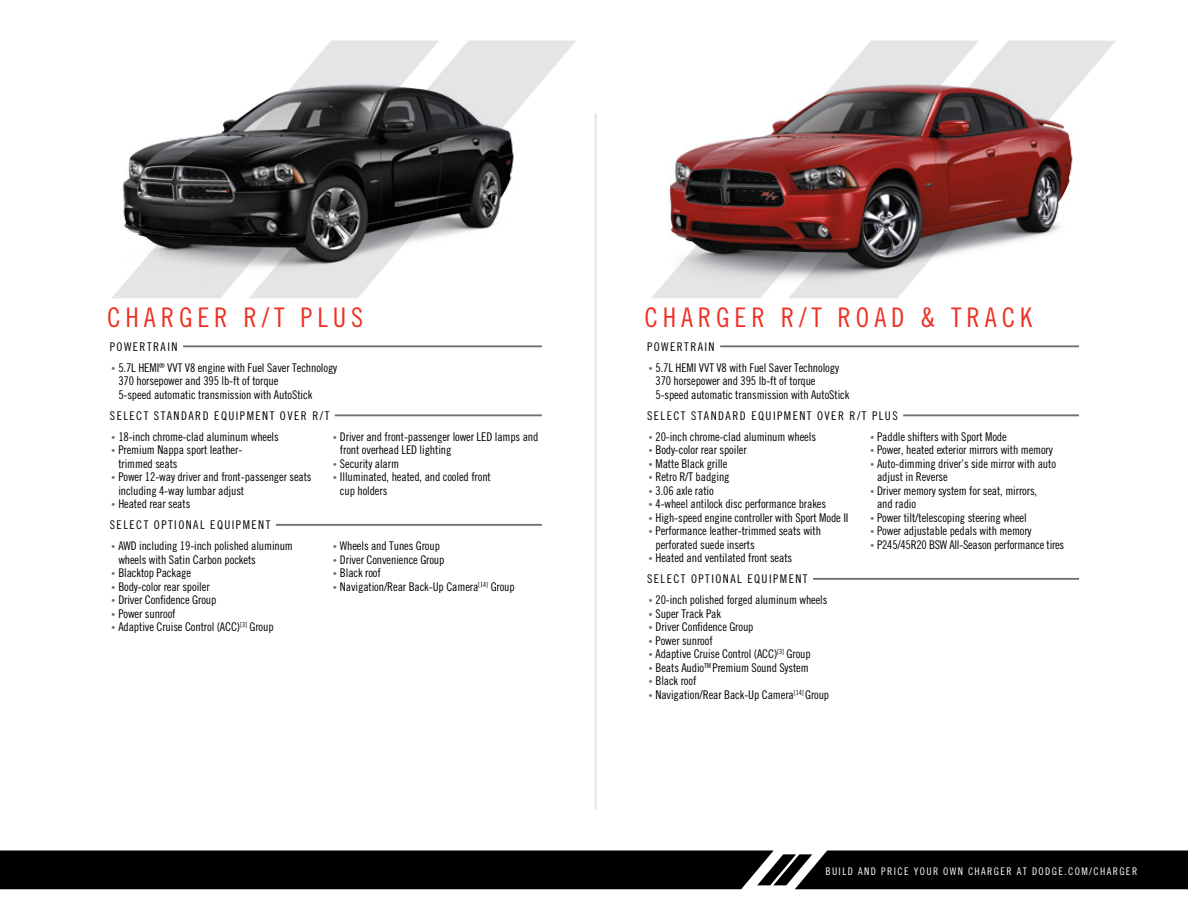
<style>
.page{position:relative;width:1188px;height:918px;background:#fff}
.page>*{position:absolute;margin:0;border:0;box-sizing:border-box;transform-origin:0 0}
.t1{font:27px "Trade Gothic Cond Eighteen";letter-spacing:.18em;color:#ee3124}
.t2{font:12px/13.5px "Trade Gothic Cond Eighteen";letter-spacing:-.01em;color:#000}
.t3{font:12px "Trade Gothic Cond Eighteen";letter-spacing:.12em;color:#000}
.t4{font:10.5px "Trade Gothic Cond Eighteen";letter-spacing:.13em;color:#fff}
.s1{font-family:"Corporate S";font-size:10.5px;color:#717073}
</style>
<div class="page">
<hr style="left:595px;top:113px;width:2px;height:697px;background:#e2e3e4">
<img style="left:112px;top:40px;width:458px;height:258px">
<img style="left:652px;top:40px;width:464px;height:258px">
<img style="left:123px;top:85px;width:390px;height:176px">
<img style="left:670px;top:85px;width:402px;height:182px">
<hr style="left:110px;top:345px;width:432px;height:2px;background:#717073">
<div style="left:110px;top:343px;width:73px;height:8px;background:#fff"></div>
<hr style="left:110px;top:414px;width:432px;height:2px;background:#717073">
<div style="left:110px;top:412px;width:225px;height:8px;background:#fff"></div>
<hr style="left:110px;top:524px;width:432px;height:2px;background:#717073">
<div style="left:110px;top:522px;width:166px;height:7px;background:#fff"></div>
<hr style="left:647px;top:345px;width:432px;height:2px;background:#717073">
<div style="left:647px;top:343px;width:73px;height:8px;background:#fff"></div>
<hr style="left:647px;top:414px;width:432px;height:2px;background:#717073">
<div style="left:647px;top:412px;width:256px;height:8px;background:#fff"></div>
<hr style="left:647px;top:578px;width:432px;height:2px;background:#717073">
<div style="left:647px;top:576px;width:166px;height:7px;background:#fff"></div>
<div style="left:0;top:850px;width:1188px;height:39px;background:#000"></div>
<h1 class="t1" style="left:107px;top:302px;width:255px">CHARGE R R/T PL US</h1>
<h1 class="t1" style="left:644px;top:302px;width:388px">CHARGE R R/t ROAD &amp; TRACK</h1>
<p class="t2" style="left:110px;top:340px;width:8px">POWE</p>
<p class="t2" style="left:140px;top:340px;width:34px">RTRAIN</p>
<p class="t2" style="left:118px;top:361px;width:220px;text-indent:-8px"><span class="s1">•</span> 5.7L HEMI <sup>®</sup> VVT V8 engine with Fuel Saver Technology<br>370 horsepower and 395 lb-ft of torque<br>5-speed automatic transmission with AutoStick</p>
<p class="t3" style="left:110px;top:408px;width:221px">Select standar d equ ipment over R/T</p>
<p class="t2" style="left:110px;top:430px;width:170px"><span class="s1">•</span> 18-inch chrome-clad aluminum wheels</p>
<p class="t2" style="left:118px;top:443px;width:126px;text-indent:-8px"><span class="s1">•</span> Premium Nappa sport leather&shy;trimmed seats</p>
<p class="t2" style="left:118px;top:470px;width:195px;text-indent:-8px"><span class="s1">•</span> Power 12-way driver and front-passenger seats including 4-way lumbar adjust</p>
<p class="t2" style="left:110px;top:497px;width:82px"><span class="s1">•</span> Heated rear seats</p>
<p class="t2" style="left:647px;top:340px;width:8px">POWE</p>
<p class="t2" style="left:677px;top:340px;width:34px">RTRAIN</p>
<p class="t2" style="left:655px;top:361px;width:196px;text-indent:-8px"><span class="s1">•</span> 5.7L HEMI VVT V8 with Fuel Saver Technology<br>370 horsepower and 395 lb-ft of torque<br>5-speed automatic transmission with AutoStick</p>
<p class="t3" style="left:647px;top:408px;width:252px">select standar d equ ipment over r/t plus</p>
<p class="t2" style="left:647px;top:430px;width:170px"><span class="s1">•</span> 20-inch chrome-clad aluminum wheels</p>
<p class="t2" style="left:647px;top:443px;width:101px"><span class="s1">•</span> Body-color rear spoiler</p>
<p class="t2" style="left:647px;top:457px;width:82px"><span class="s1">•</span> Matte Black grille</p>
<p class="t2" style="left:647px;top:470px;width:84px"><span class="s1">•</span> Retro R/T badging</p>
<p class="t2" style="left:647px;top:484px;width:68px"><span class="s1">•</span> 3.06 axle ratio</p>
<p class="t2" style="left:647px;top:497px;width:181px"><span class="s1">•</span> 4-wheel antilock disc performance brakes</p>
<p class="t2" style="left:647px;top:511px;width:200px"><span class="s1">•</span> High-speed engine controller with Sport Mode II</p>
<p class="t2" style="left:655px;top:524px;width:167px;text-indent:-8px"><span class="s1">•</span> Performance leather-trimmed seats with perforated suede inserts</p>
<p class="t2" style="left:647px;top:551px;width:147px"><span class="s1">•</span> Heated and ventilated front seats</p>
<p class="t2" style="left:340px;top:430px;width:200px;text-indent:-8px"><span class="s1">•</span> Driver and front-passenger lower LED lamps and front overhead LED lighting</p>
<p class="t2" style="left:332px;top:457px;width:69px"><span class="s1">•</span> Security alarm</p>
<p class="t2" style="left:340px;top:470px;width:152px;text-indent:-8px"><span class="s1">•</span> Illuminated, heated, and cooled front cup holders</p>
<p class="t2" style="left:869px;top:430px;width:140px"><span class="s1">•</span> Paddle shifters with Sport Mode</p>
<p class="t2" style="left:869px;top:443px;width:186px"><span class="s1">•</span> Power, heated exterior mirrors with memory</p>
<p class="t2" style="left:877px;top:457px;width:180px;text-indent:-8px"><span class="s1">•</span> Auto-dimming driver’s side mirror with auto adjust in Reverse</p>
<p class="t2" style="left:877px;top:484px;width:162px;text-indent:-8px"><span class="s1">•</span> D river memory system for seat, mirrors, and radio</p>
<p class="t2" style="left:869px;top:511px;width:160px"><span class="s1">•</span> Power tilt/telescoping steering wheel</p>
<p class="t2" style="left:869px;top:524px;width:164px"><span class="s1">•</span> Power adjustable pedals with memory</p>
<p class="t2" style="left:869px;top:538px;width:197px"><span class="s1">•</span> P245/45R20 BSW All-Season performance tires</p>
<p class="t2" style="left:110px;top:518px;width:8px">SELE</p>
<p class="t3" style="left:136px;top:518px;width:136px">Ct Optional equ ipment</p>
<p class="t2" style="left:118px;top:539px;width:176px;text-indent:-8px"><span class="s1">•</span> AWD including 19-inch polished aluminum wheels with Satin Carbon pockets</p>
<p class="t2" style="left:110px;top:566px;width:83px"><span class="s1">•</span> Blacktop Package</p>
<p class="t2" style="left:110px;top:580px;width:101px"><span class="s1">•</span> Body-color rear spoiler</p>
<p class="t2" style="left:110px;top:593px;width:108px"><span class="s1">•</span> Driver Confidence Group</p>
<p class="t2" style="left:110px;top:607px;width:67px"><span class="s1">•</span> Power sunroof</p>
<p class="t2" style="left:110px;top:620px;width:165px"><span class="s1">•</span> Adaptive Cruise Control (ACC)<sup>[3]</sup> Group</p>
<p class="t2" style="left:332px;top:539px;width:110px"><span class="s1">•</span> Wheels and Tunes Group</p>
<p class="t2" style="left:332px;top:553px;width:114px"><span class="s1">•</span> Driver Convenience Group</p>
<p class="t2" style="left:332px;top:566px;width:51px"><span class="s1">•</span> Black roof</p>
<p class="t2" style="left:332px;top:580px;width:185px"><span class="s1">•</span> Navigation/Rear Back-Up Camera<sup>[14]</sup> Group</p>
<p class="t2" style="left:647px;top:572px;width:8px">SELE</p>
<p class="t3" style="left:673px;top:572px;width:136px">CT Optional equ ipment</p>
<p class="t2" style="left:647px;top:593px;width:182px"><span class="s1">•</span> 20-inch polished forged aluminum wheels</p>
<p class="t2" style="left:647px;top:607px;width:76px"><span class="s1">•</span> Super Track Pak</p>
<p class="t2" style="left:647px;top:620px;width:108px"><span class="s1">•</span> Driver Confidence Group</p>
<p class="t2" style="left:647px;top:634px;width:67px"><span class="s1">•</span> Power sunroof</p>
<p class="t2" style="left:647px;top:647px;width:165px"><span class="s1">•</span> Adaptive Cruise Control (ACC)<sup>[3]</sup> Group</p>
<p class="t2" style="left:647px;top:661px;width:163px"><span class="s1">•</span> Beats Audio<sup>TM</sup> Premium Sound System</p>
<p class="t2" style="left:647px;top:674px;width:51px"><span class="s1">•</span> Black roof</p>
<p class="t2" style="left:647px;top:688px;width:184px"><span class="s1">•</span> Navigation/Rear Back-Up Camera<sup>[14]</sup> Group</p>
<p class="t4" style="left:825px;top:865px;width:19px">BUILD</p>
<p class="t4" style="left:858px;top:865px;width:93px">AND PRI CE YOUR OWN</p>
<p class="t4" style="left:968px;top:865px;width:72px">CHARGE R AT DODGE</p>
<p class="t4" style="left:1065px;top:865px;width:74px">.COM/CHARGE R</p>
</div>
